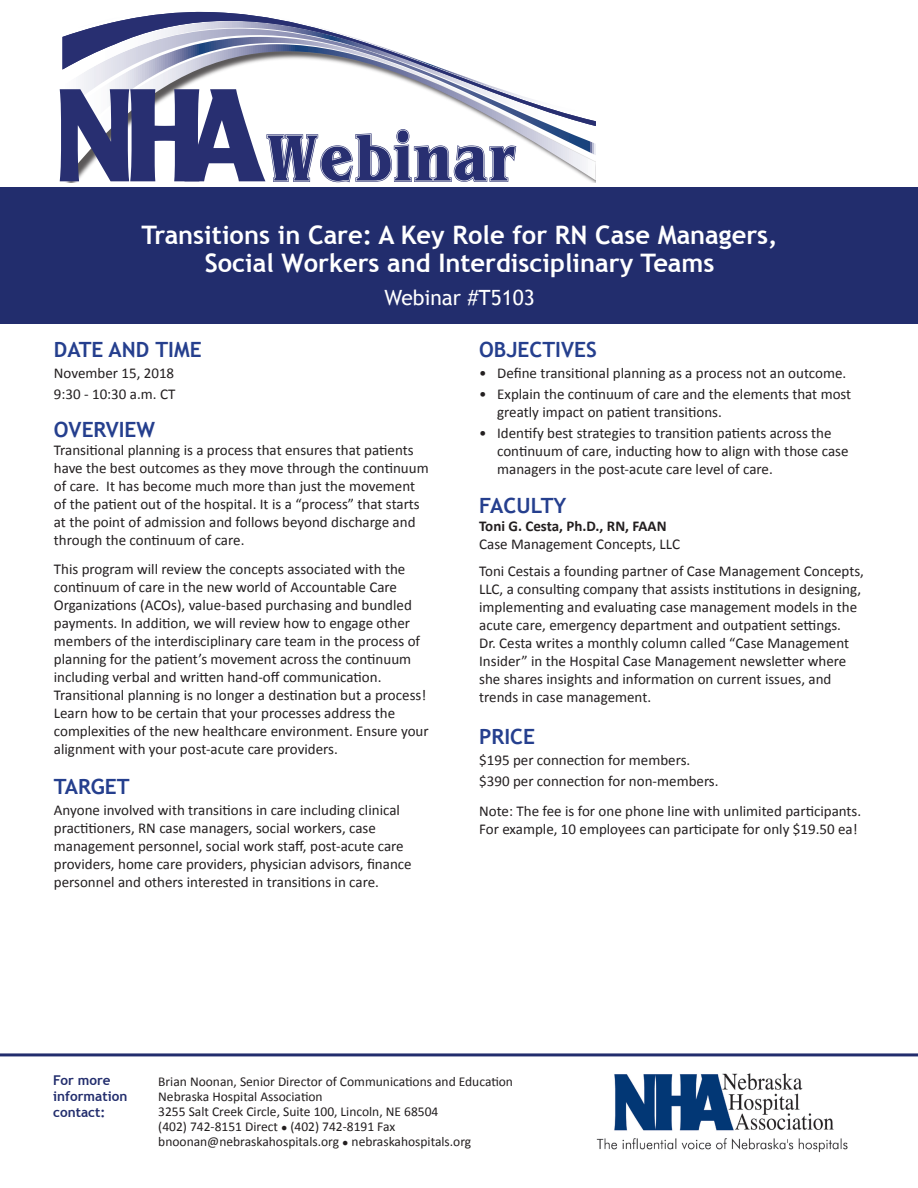
<style>
.page{position:relative;width:918px;height:1188px;background:#fff}
.page>*{position:absolute;margin:0;border:0;box-sizing:border-box;transform-origin:0 0}
.t1{font:65.55px "Brian James Contour";color:#282f71}
.t2{font:700 25.5px/28.5px "Trebuchet MS";color:#fff;text-align:center}
.t3{font:700 21px "Trebuchet MS";color:#253f8e}
.t4{font:21px "Trebuchet MS";color:#fff}
.t5{font:15px/18px "Calibri";color:#231f20}
.t6{font:700 15px "Calibri";color:#231f20}
.t7{font:13.5px "Calibri";color:#231f20}
.t8{font:700 13.5px "Trebuchet MS";color:#222d6d}
.s1{font-family:"Clearface Gothic LH";font-weight:700;font-size:129px}
.s2{font-size:10.5px}
</style>
<div class="page">
<svg style="left:66px;top:161px;width:530px;height:22px"></svg>
<svg style="left:80px;top:155px;width:514px;height:6px"></svg>
<svg style="left:85px;top:141px;width:511px;height:14px"></svg>
<svg style="left:98px;top:126px;width:491px;height:15px"></svg>
<svg style="left:62px;top:12px;width:534px;height:114px"></svg>
<div style="left:0;top:188px;width:918px;height:136px;background:#222d6d"></div>
<img style="left:596px;top:1073px;width:252px;height:80px">
<hr style="left:0;top:1053px;width:918px;height:3px;background:#222d6d">
<p class="t1" style="left:54px;top:111px;width:465px"><span class="s1">NHA</span>Webinar</p>
<p class="t2" style="left:142px;top:221px;width:638px">Transitions in Care: A Key Role for RN Case Managers,<br>Social Workers and Interdisciplinary Teams</p>
<p class="t4" style="left:384px;top:286px;width:152px">Webinar #T5103</p>
<p class="t3" style="left:54px;top:336px;width:149px">DATE AND TIME</p>
<p class="t5" style="left:54px;top:364px;width:122px">November 15, 2018</p>
<p class="t5" style="left:54px;top:385px;width:123px">9:30 - 10:30 a.m. CT</p>
<p class="t3" style="left:54px;top:417px;width:103px">OVERVIEW</p>
<p class="t5" style="left:54px;top:441px;width:376px">Transitional planning is a process that ensures that patients have the best outcomes as they move through the continuum of care. It has become much more than just the movement of the patient out of the hospital. It is a “process” that starts at the point of admission and follows beyond discharge and through the continuum of care.</p>
<p class="t5" style="left:54px;top:560px;width:376px">This program will review the concepts associated with the continuum of care in the new world of Accountable Care Organizations (ACOs), value-based purchasing and bundled payments. In addition, we will review how to engage other members of the interdisciplinary care team in the process of planning for the patient’s movement across the continuum including verbal and written hand-off communication.<br>Transitional planning is no longer a destination but a process!<br>Learn how to be certain that your processes address the complexities of the new healthcare environment. Ensure your alignment with your post-acute care providers.</p>
<p class="t3" style="left:54px;top:774px;width:77px">TARGET</p>
<p class="t5" style="left:54px;top:801px;width:359px">Anyone involved with transitions in care including clinical practitioners, RN case managers, social workers, case management personnel, social work staff, post-acute care providers, home care providers, physician advisors, finance personnel and others interested in transitions in care.</p>
<p class="t3" style="left:479px;top:336px;width:119px">OBJECTIVES</p>
<p class="t5" style="left:479px;top:364px;width:369px">• Define transitional planning as a process not an outcome.</p>
<p class="t5" style="left:497px;top:385px;width:356px;text-indent:-18px">• Explain the continuum of care and the elements that most greatly impact on patient transitions.</p>
<p class="t5" style="left:497px;top:424px;width:353px;text-indent:-18px">• Identify best strategies to transition patients across the continuum of care, inducting how to align with those case managers in the post-acute care level of care.</p>
<p class="t3" style="left:479px;top:492px;width:89px">FACULTY</p>
<p class="t6" style="left:479px;top:516px;width:189px">Toni G. Cesta, Ph.D., RN, FAAN</p>
<p class="t5" style="left:479px;top:535px;width:202px">Case Management Concepts, LLC</p>
<p class="t5" style="left:479px;top:562px;width:386px">Toni Cestais a founding partner of Case Management Concepts, LLC, a consulting company that assists institutions in designing, implementing and evaluating case management models in the acute care, emergency department and outpatient settings.<br>Dr. Cesta writes a monthly column called “Case Management Insider” in the Hospital Case Management newsletter where she shares insights and information on current issues, and trends in case management.</p>
<p class="t3" style="left:479px;top:723px;width:57px">PRICE</p>
<p class="t5" style="left:479px;top:749px;width:241px;line-height:21px">$195 per connection for members. $390 per connection for non-members.</p>
<p class="t5" style="left:479px;top:802px;width:384px">Note: The fee is for one phone line with unlimited participants.<br>For example, 10 employees can participate for only $19.50 ea!</p>
<p class="t8" style="left:53px;top:1071px;width:59px">For more</p>
<p class="t8" style="left:53px;top:1088px;width:76px">information</p>
<p class="t8" style="left:53px;top:1104px;width:54px">contact:</p>
<p class="t7" style="left:158px;top:1073px;width:356px">Brian Noonan, Senior Director of Communications and Education</p>
<p class="t7" style="left:158px;top:1088px;width:166px">Nebraska Hospital Association</p>
<p class="t7" style="left:158px;top:1103px;width:282px">3255 Salt Creek Circle, Suite 100, Lincoln, NE 68504</p>
<p class="t7" style="left:158px;top:1118px;width:239px">(402) 742-8151 Direct <span class="s2">●</span> (402) 742-8191 Fax</p>
<p class="t7" style="left:158px;top:1133px;width:315px">bnoonan@nebraskahospitals.org <span class="s2">●</span> nebraskahospitals.org</p>
</div>
